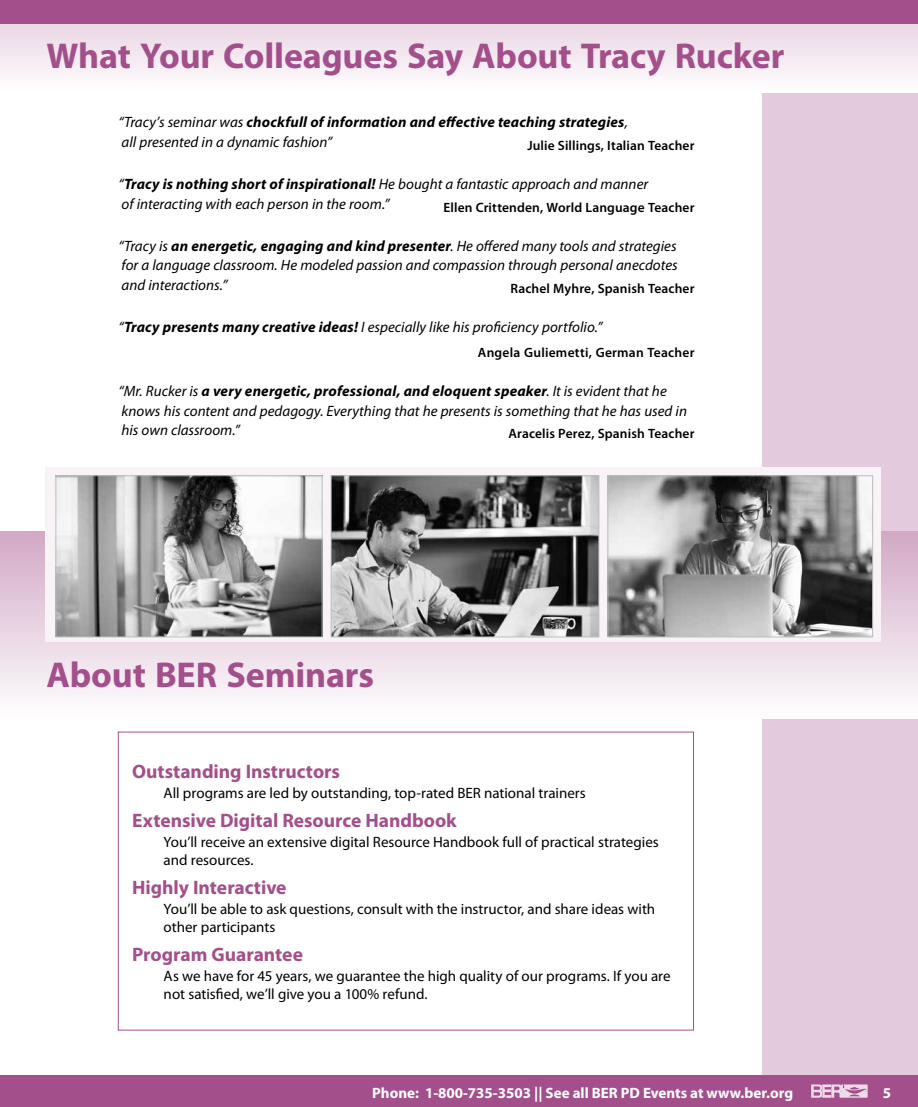
<style>
.page{position:relative;width:918px;height:1107px;background:#fff}
.page>*{position:absolute;margin:0;border:0;box-sizing:border-box;transform-origin:0 0}
.t1{font:700 36px "Myriad Pro";letter-spacing:-.005em;color:#a34f8b}
.t2{font:700 19.5px "Myriad Pro";color:#a34f8b}
.t3{font:italic 15px/19.5px "Myriad Pro";color:#000}
.t4{font:15px/18px "Myriad Pro";color:#000}
.t5{font:italic 700 15px/19.5px "Myriad Pro";letter-spacing:.01em;color:#000}
.t6{font:700 15px "Myriad Pro";color:#fff}
.t7{font:600 13.5px "Myriad Pro";letter-spacing:.01em;color:#000}
.s1{font-weight:400}
.s2{font-weight:700}
</style>
<div class="page">
<div style="left:763px;top:0;width:155px;height:1107px;background:#e3cadc"></div>
<div style="left:0;top:1076px;width:918px;height:31px;background:#a34f8b"></div>
<svg style="left:811px;top:1084px;width:57px;height:14px"></svg>
<svg style="left:0;top:24px;width:918px;height:68px"></svg>
<div style="left:0;top:0;width:918px;height:24px;background:#a34f8b"></div>
<div style="left:0;top:531px;width:918px;height:188px;background:linear-gradient(to bottom,#d2aac7,#fefdfe)"></div>
<div style="left:118px;top:732px;width:576px;height:298px;border:1px solid #a34f8b"></div>
<div style="left:45px;top:468px;width:835px;height:174px;background:#f9f3f7"></div>
<img style="left:58px;top:477px;width:262px;height:158px">
<div style="left:56px;top:475px;width:266px;height:162px;border:1px solid #bcbec0"></div>
<img style="left:333px;top:477px;width:264px;height:158px">
<div style="left:331px;top:475px;width:268px;height:162px;border:1px solid #bcbec0"></div>
<img style="left:610px;top:477px;width:261px;height:158px">
<div style="left:608px;top:475px;width:265px;height:162px;border:1px solid #bcbec0"></div>
<h1 class="t1" style="left:46px;top:32px;width:739px">What Your Colleagues Say About Tracy Rucker</h1>
<p class="t5" style="left:118px;top:112px;width:511px"><span class="s1">“Tracy’s seminar was</span> chockfull of information and effective teaching strategies<span class="s1">, all presented in a dynamic fashion”</span></p>
<p class="t7" style="left:527px;top:137px;width:169px">Julie Sillings, Italian Teacher</p>
<p class="t3" style="left:118px;top:174px;width:531px">“<span class="s2">Tracy is nothing short of inspirational!</span> He bought a fantastic approach and manner of interacting with each person in the room.”</p>
<p class="t7" style="left:443px;top:199px;width:253px">Ellen Crittenden, World Language Teacher</p>
<p class="t3" style="left:118px;top:236px;width:561px;text-align:justify">“Tracy is <span class="s2">an energetic, engaging and kind presenter</span>. He offered many tools and strategies for a language classroom. He modeled passion and compassion through personal anecdotes and interactions.”</p>
<p class="t7" style="left:511px;top:280px;width:185px">Rachel Myhre, Spanish Teacher</p>
<p class="t3" style="left:118px;top:317px;width:486px">“<span class="s2">Tracy presents many creative ideas!</span> I especially like his proficiency portfolio.”</p>
<p class="t7" style="left:478px;top:344px;width:218px">Angela Guliemetti, German Teacher</p>
<p class="t3" style="left:118px;top:381px;width:570px">“Mr. Rucker is <span class="s2">a very energetic, professional, and eloquent speaker</span>. It is evident that he knows his content and pedagogy. Everything that he presents is something that he has used in his own classroom.”</p>
<p class="t7" style="left:508px;top:425px;width:188px">Aracelis Perez, Spanish Teacher</p>
<h1 class="t1" style="left:46px;top:651px;width:329px">About BER Seminars</h1>
<h2 class="t2" style="left:132px;top:759px;width:209px">Outstanding Instructors</h2>
<p class="t4" style="left:164px;top:784px;width:424px">All programs are led by outstanding, top-rated BER national trainers</p>
<h2 class="t2" style="left:132px;top:808px;width:326px">Extensive Digital Resource Handbook</h2>
<p class="t4" style="left:164px;top:832px;width:497px">You’ll receive an extensive digital Resource Handbook full of practical strategies and resources.</p>
<h2 class="t2" style="left:132px;top:875px;width:156px">Highly Interactive</h2>
<p class="t4" style="left:164px;top:899px;width:493px">You’ll be able to ask questions, consult with the instructor, and share ideas with other participants</p>
<h2 class="t2" style="left:132px;top:942px;width:172px">Program Guarantee</h2>
<p class="t4" style="left:164px;top:966px;width:509px">As we have for 45 years, we guarantee the high quality of our programs. If you are not satisfied, we’ll give you a 100% refund.</p>
<p class="t6" style="left:372px;top:1083px;width:422px">Phone: 1-800-735-3503 || See all BER PD Events at www.ber.org</p>
<p class="t6" style="left:883px;top:1083px;width:10px">5</p>
</div>
